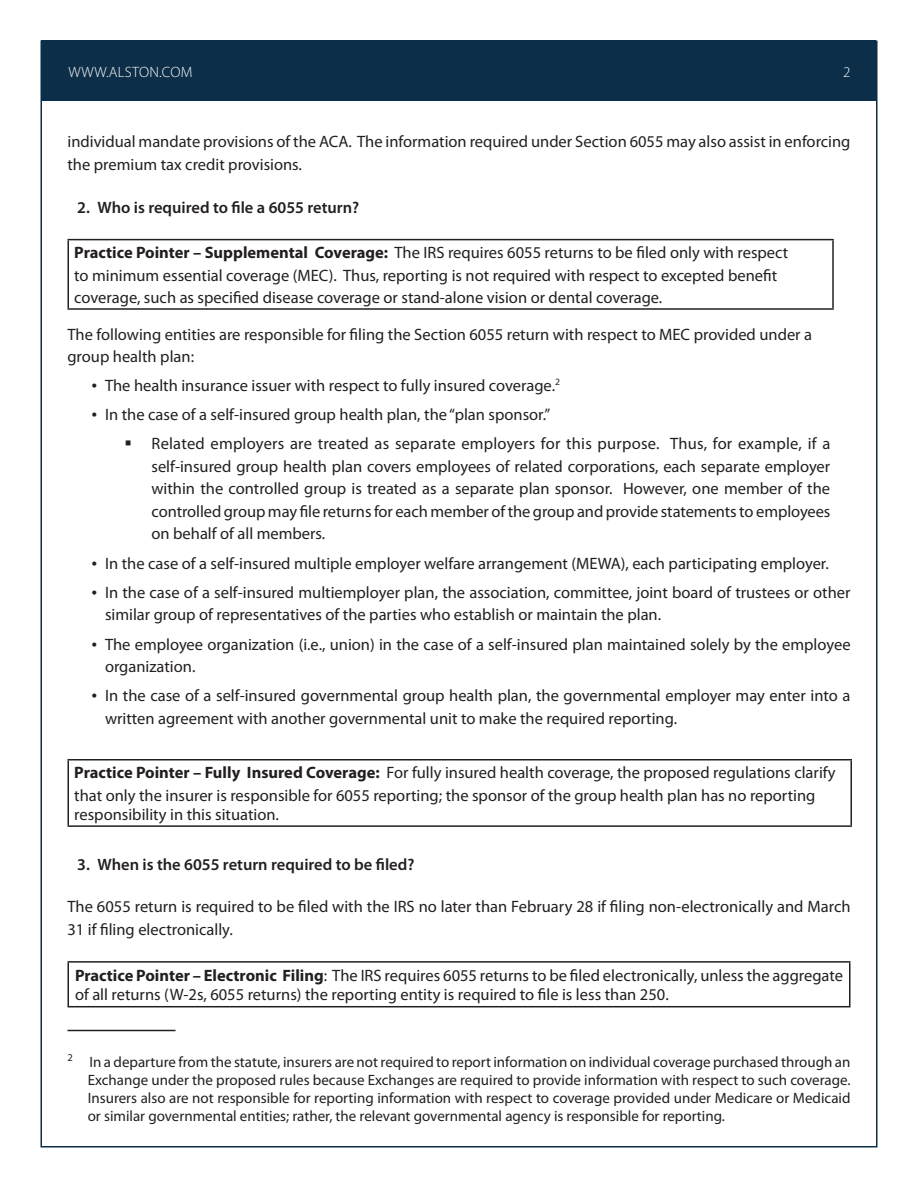
<style>
.page{position:relative;width:918px;height:1188px;background:#fff}
.page>*{position:absolute;margin:0;border:0;box-sizing:border-box;transform-origin:0 0}
.Body_Text{font:16.5px/22.5px "Myriad Pro";color:#231f20}
.PracticePointer{font:16.5px/22.5px "Myriad Pro";color:#231f20}
.t1{font:600 16.5px "Myriad Pro";color:#231f20}
.Footnote{font:15px/18px "Myriad Pro";color:#231f20;text-align:justify}
.Paragraph_Style_1{font:300 15px "Myriad Pro";letter-spacing:.02em;color:#fff}
.s1{font-weight:700}
.s2{font-family:"Times New Roman"}
</style>
<div class="page">
<div style="left:42px;top:40px;width:834px;height:61px;background:#0c2e48"></div>
<hr style="left:68px;top:239px;width:766px;height:1px;background:#231f20">
<hr style="left:68px;top:240px;width:1px;height:68px;background:#231f20">
<hr style="left:832px;top:240px;width:2px;height:68px;background:#231f20">
<hr style="left:68px;top:308px;width:766px;height:2px;background:#231f20">
<hr style="left:68px;top:759px;width:784px;height:1px;background:#231f20">
<hr style="left:68px;top:760px;width:1px;height:65px;background:#231f20">
<hr style="left:850px;top:760px;width:2px;height:65px;background:#231f20">
<hr style="left:68px;top:825px;width:784px;height:2px;background:#231f20">
<hr style="left:68px;top:961px;width:782px;height:2px;background:#231f20">
<hr style="left:68px;top:963px;width:1px;height:43px;background:#231f20">
<hr style="left:849px;top:963px;width:1px;height:43px;background:#231f20">
<hr style="left:68px;top:1006px;width:782px;height:1px;background:#231f20">
<hr style="left:68px;top:1030px;width:108px;height:1px;background:#231f20">
<p class="Paragraph_Style_1" style="left:68px;top:63px;width:126px">WWW.ALSTON.COM</p>
<p class="Paragraph_Style_1" style="left:843px;top:63px;width:9px">2</p>
<p class="Body_Text" style="left:68px;top:130px;width:785px">individual mandate provisions of the ACA. The information required under Section 6055 may also assist in enforcing the premium tax credit provisions.</p>
<p class="t1" style="left:77px;top:197px;width:284px">2. Who is required to file a 6055 return?</p>
<p class="Body_Text" style="left:74px;top:241px;width:716px"><span class="s1">Practice Pointer – Supplemental Coverage:</span> The IRS requires 6055 returns to be filed only with respect to minimum essential coverage (MEC). Thus, reporting is not required with respect to excepted benefit coverage, such as specified disease coverage or stand-alone vision or dental coverage.</p>
<p class="PracticePointer" style="left:68px;top:323px;width:746px">The following entities are responsible for filing the Section 6055 return with respect to MEC provided under a group health plan:</p>
<p class="Body_Text" style="left:92px;top:374px;width:470px"><span class="s2">•</span> The health insurance issuer with respect to fully insured coverage.<sup>2</sup></p>
<p class="Body_Text" style="left:92px;top:403px;width:460px"><span class="s2">•</span> In the case of a self-insured group health plan, the “plan sponsor.”</p>
<p class="Body_Text" style="left:152px;top:432px;width:680px;text-align:justify">Related employers are treated as separate employers for this purpose. Thus, for example, if a self-insured group health plan covers employees of related corporations, each separate employer within the controlled group is treated as a separate plan sponsor. However, one member of the controlled group may file returns for each member of the group and provide statements to employees on behalf of all members.</p>
<p class="Body_Text" style="left:92px;top:551px;width:739px"><span class="s2">•</span> In the case of a self-insured multiple employer welfare arrangement (MEWA), each participating employer.</p>
<p class="Body_Text" style="left:105px;top:581px;width:747px;text-indent:-14px"><span class="s2">•</span> In the case of a self-insured multiemployer plan, the association, committee, joint board of trustees or other similar group of representatives of the parties who establish or maintain the plan.</p>
<p class="Body_Text" style="left:105px;top:632px;width:747px;text-indent:-14px"><span class="s2">•</span> The employee organization (i.e., union) in the case of a self-insured plan maintained solely by the employee organization.</p>
<p class="Body_Text" style="left:105px;top:684px;width:747px;text-indent:-14px"><span class="s2">•</span> In the case of a self-insured governmental group health plan, the governmental employer may enter into a written agreement with another governmental unit to make the required reporting.</p>
<p class="Body_Text" style="left:74px;top:761px;width:763px"><span class="s1">Practice Pointer – Fully Insured Coverage:</span> For fully insured health coverage, the proposed regulations clarify that only the insurer is responsible for 6055 reporting; the sponsor of the group health plan has no reporting</p>
<p class="Body_Text" style="left:74px;top:803px;width:206px">responsibility in this situation.</p>
<p class="t1" style="left:77px;top:854px;width:339px">3. When is the 6055 return required to be filed?</p>
<p class="Body_Text" style="left:68px;top:895px;width:785px">The 6055 return is required to be filed with the IRS no later than February 28 if filing non-electronically and March<br>31 if filing electronically.</p>
<p class="Body_Text" style="left:75px;top:966px;width:770px;line-height:19px"><span class="s1">Practice Pointer – Electronic Filing</span>: The IRS requires 6055 returns to be filed electronically, unless the aggregate of all returns (W-2s, 6055 returns) the reporting entity is required to file is less than 250.</p>
<p class="Footnote" style="left:88px;top:1052px;width:764px;text-indent:-20px"><sup>2</sup> In a departure from the statute, insurers are not required to report information on individual coverage purchased through an Exchange under the proposed rules because Exchanges are required to provide information with respect to such coverage.<br>Insurers also are not responsible for reporting information with respect to coverage provided under Medicare or Medicaid or similar governmental entities; rather, the relevant governmental agency is responsible for reporting.</p>
</div>
